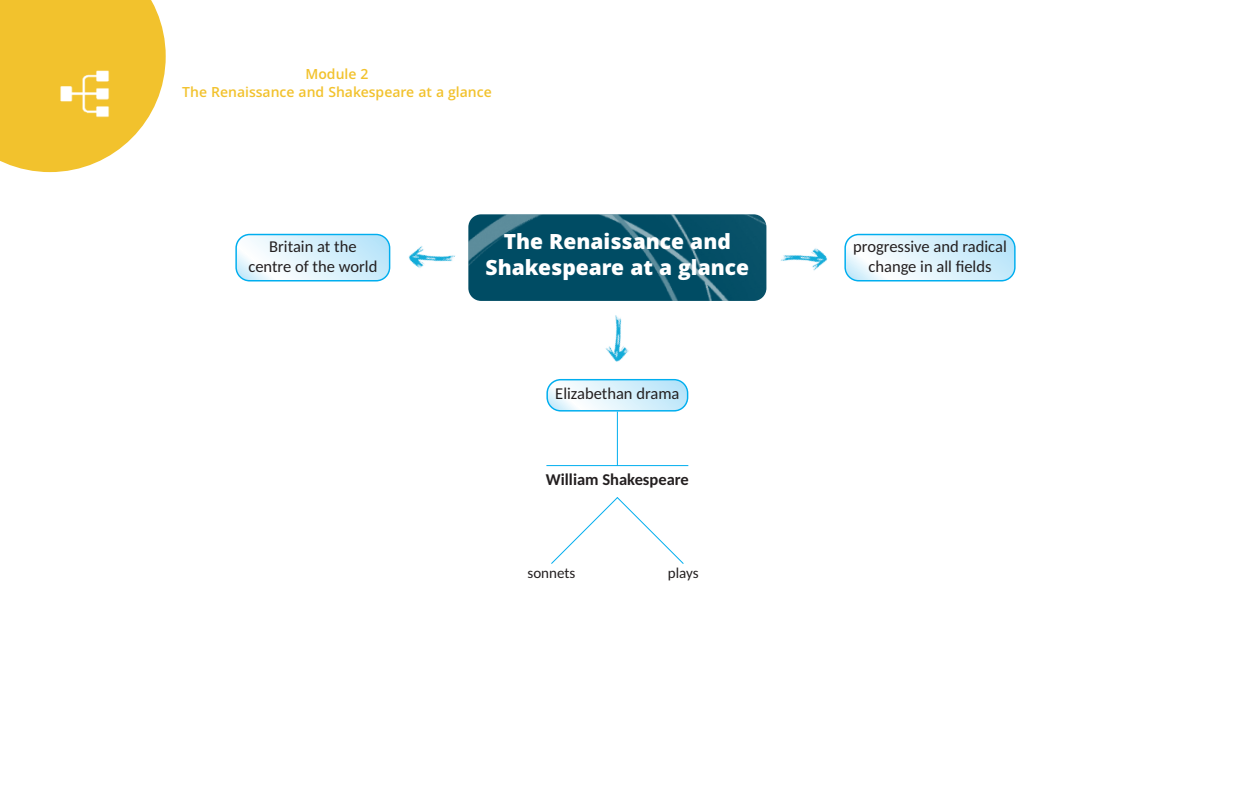
<style>
.page{position:relative;width:1251px;height:796px;background:#fff}
.page>*{position:absolute;margin:0;border:0;box-sizing:border-box;transform-origin:0 0}
.t1{font:800 22.5px/25.5px "Khula";color:#fff;text-align:center}
.t2{font:16.5px/19.8px "Carlito";color:#231f20;text-align:center}
.t3{font:700 16.5px "Carlito";color:#231f20}
.t4{font:600 15px/18px "Khula";color:#f2c22d;text-align:center}
.t5{font:15px "Carlito";color:#231f20}
</style>
<div class="page">
<svg style="left:551px;top:497px;width:133px;height:67px"></svg>
<svg style="left:0;top:0;width:166px;height:172px;background:#f3c947"></svg>
<img style="left:59px;top:70px;width:50px;height:48px">
<img style="left:468px;top:214px;width:298px;height:87px;border-radius:13px">
<img style="left:780px;top:248px;width:48px;height:23px">
<img style="left:409px;top:246px;width:46px;height:22px">
<img style="left:605px;top:315px;width:24px;height:47px">
<svg style="left:235px;top:234px;width:155px;height:47px"></svg>
<svg style="left:844px;top:234px;width:171px;height:47px"></svg>
<svg style="left:546px;top:379px;width:142px;height:32px"></svg>
<hr style="left:546px;top:465px;width:142px;height:1px;background:#00aeef">
<hr style="left:617px;top:411px;width:1px;height:54px;background:#00aeef">
<p class="t4" style="left:182px;top:65px;width:311px">Module 2<br>The Renaissance and Shakespeare at a glance</p>
<h1 class="t1" style="left:485px;top:229px;width:265px">The Renaissance and<br>Shakespeare at a glance</h1>
<p class="t2" style="left:248px;top:236px;width:130px">Britain at the centre of the world</p>
<p class="t2" style="left:853px;top:236px;width:155px">progressive and radical change in all fields</p>
<p class="t2" style="left:555px;top:383px;width:126px">Elizabethan drama</p>
<p class="t3" style="left:545px;top:470px;width:144px">William Shakespeare</p>
<p class="t5" style="left:527px;top:563px;width:49px">sonnets</p>
<p class="t5" style="left:667px;top:563px;width:32px">plays</p>
</div>
